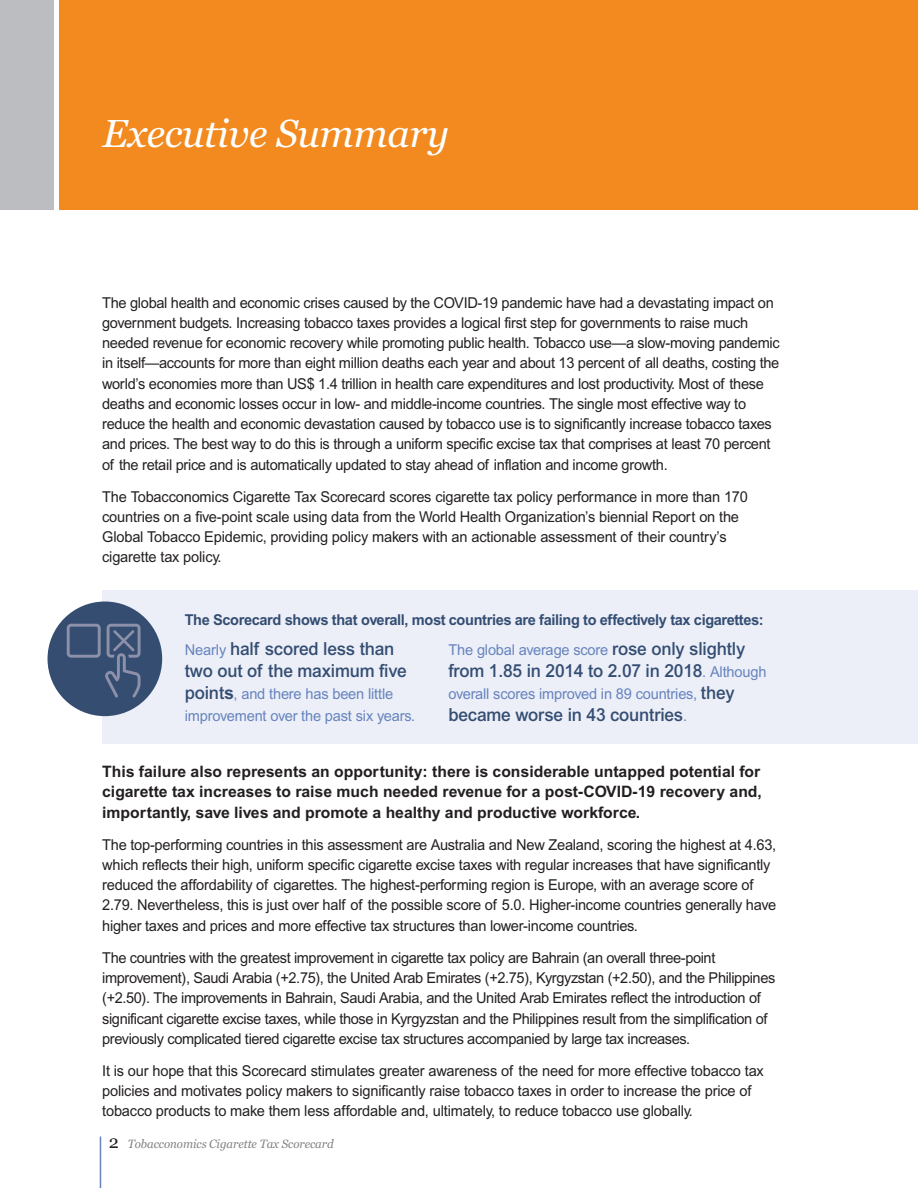
<style>
.page{position:relative;width:918px;height:1188px;background:#fff}
.page>*{position:absolute;margin:0;border:0;box-sizing:border-box;transform-origin:0 0}
.t1{font:italic 39px "Georgia";letter-spacing:-.01em;color:#fff}
.t2{font:500 18px/21.8px "Arial";letter-spacing:-.01em;color:#344d73}
.t3{font:700 15.75px/20.2px "Arial";color:#231f20;text-align:justify}
.t4{font:15px/20.2px "Arial";letter-spacing:-.02em;color:#231f20}
.t5{font:15px/21.8px "Arial";letter-spacing:-.01em;color:#6683be}
.t6{font:700 15px "Arial";letter-spacing:-.025em;color:#344d73}
.t7{font:italic 12px "Georgia";letter-spacing:-.005em;color:#808285;scale:.96 1}
.s1{font-weight:400;font-size:15px;color:#6683be}
.s2{font-weight:500;font-size:18px;color:#344d73}
.s3{font-weight:700;font-size:18px;color:#344d73}
.s4{font-style:normal;font-size:18px;color:#231f20}
</style>
<div class="page">
<div style="left:60px;top:0;width:858px;height:210px;background:#f28a20"></div>
<div style="left:103px;top:590px;width:815px;height:154px;background:#eceff7"></div>
<div style="left:0;top:0;width:54px;height:210px;background:#bcbdc0"></div>
<hr style="left:100px;top:1136px;width:1px;height:52px;background:#6683be">
<svg style="left:48px;top:602px;width:114px;height:114px"></svg>
<h1 class="t1" style="left:103px;top:111px;width:348px">Executive Summary</h1>
<p class="t4" style="left:102px;top:294px;width:679px">The global health and economic crises caused by the COVID-19 pandemic have had a devastating impact on government budgets. Increasing tobacco taxes provides a logical first step for governments to raise much needed revenue for economic recovery while promoting public health. Tobacco use—a slow-moving pandemic in itself—accounts for more than eight million deaths each year and about 13 percent of all deaths, costing the world’s economies more than US$ 1.4 trillion in health care expenditures and lost productivity. Most of these deaths and economic losses occur in low- and middle-income countries. The single most effective way to reduce the health and economic devastation caused by tobacco use is to significantly increase tobacco taxes and prices. The best way to do this is through a uniform specific excise tax that comprises at least 70 percent of the retail price and is automatically updated to stay ahead of inflation and income growth.</p>
<p class="t4" style="left:102px;top:488px;width:647px">The Tobacconomics Cigarette Tax Scorecard scores cigarette tax policy performance in more than 170 countries on a five-point scale using data from the World Health Organization’s biennial Report on the Global Tobacco Epidemic, providing policy makers with an actionable assessment of their country’s cigarette tax policy.</p>
<p class="t6" style="left:185px;top:614px;width:580px">The Scorecard shows that overall, most countries are failing to effectively tax cigarettes:</p>
<p class="t2" style="left:185px;top:640px;width:224px"><span class="s1">Nearly</span> half scored less than two out of the maximum five</p>
<p class="t5" style="left:185px;top:684px;width:232px"><span class="s2">point</span><span class="s3">s</span>, and there has been little improvement over the past six years.</p>
<p class="t5" style="left:448px;top:641px;width:298px">The global average score <span class="s2">rose only slightly</span></p>
<p class="t2" style="left:448px;top:662px;width:320px">from 1.85 in 2014 to 2.07 in 2018<span class="s1">. Although</span></p>
<p class="t5" style="left:448px;top:684px;width:288px">overall scores improved in 89 countries, <span class="s2">they</span></p>
<p class="t2" style="left:448px;top:705px;width:240px">became worse in 43 countries<span class="s1">.</span></p>
<p class="t3" style="left:102px;top:763px;width:661px">This failure also represents an opportunity: there is considerable untapped potential for cigarette tax increases to raise much needed revenue for a post-COVID-19 recovery and, importantly, save lives and promote a healthy and productive workforce.</p>
<p class="t4" style="left:102px;top:836px;width:676px">The top-performing countries in this assessment are Australia and New Zealand, scoring the highest at 4.63, which reflects their high, uniform specific cigarette excise taxes with regular increases that have significantly reduced the affordability of cigarettes. The highest-performing region is Europe, with an average score of 2.79. Nevertheless, this is just over half of the possible score of 5.0. Higher-income countries generally have higher taxes and prices and more effective tax structures than lower-income countries.</p>
<p class="t4" style="left:102px;top:949px;width:675px">The countries with the greatest improvement in cigarette tax policy are Bahrain (an overall three-point improvement), Saudi Arabia (+2.75), the United Arab Emirates (+2.75), Kyrgyzstan (+2.50), and the Philippines (+2.50). The improvements in Bahrain, Saudi Arabia, and the United Arab Emirates reflect the introduction of significant cigarette excise taxes, while those in Kyrgyzstan and the Philippines result from the simplification of previously complicated tiered cigarette excise tax structures accompanied by large tax increases.</p>
<p class="t4" style="left:102px;top:1062px;width:663px">It is our hope that this Scorecard stimulates greater awareness of the need for more effective tobacco tax policies and motivates policy makers to significantly raise tobacco taxes in order to increase the price of tobacco products to make them less affordable and, ultimately, to reduce tobacco use globally.</p>
<p class="t7" style="left:109px;top:1137px;width:236px"><span class="s4">2</span> Tobacconomics Cigarette Tax Scorecard</p>
</div>
